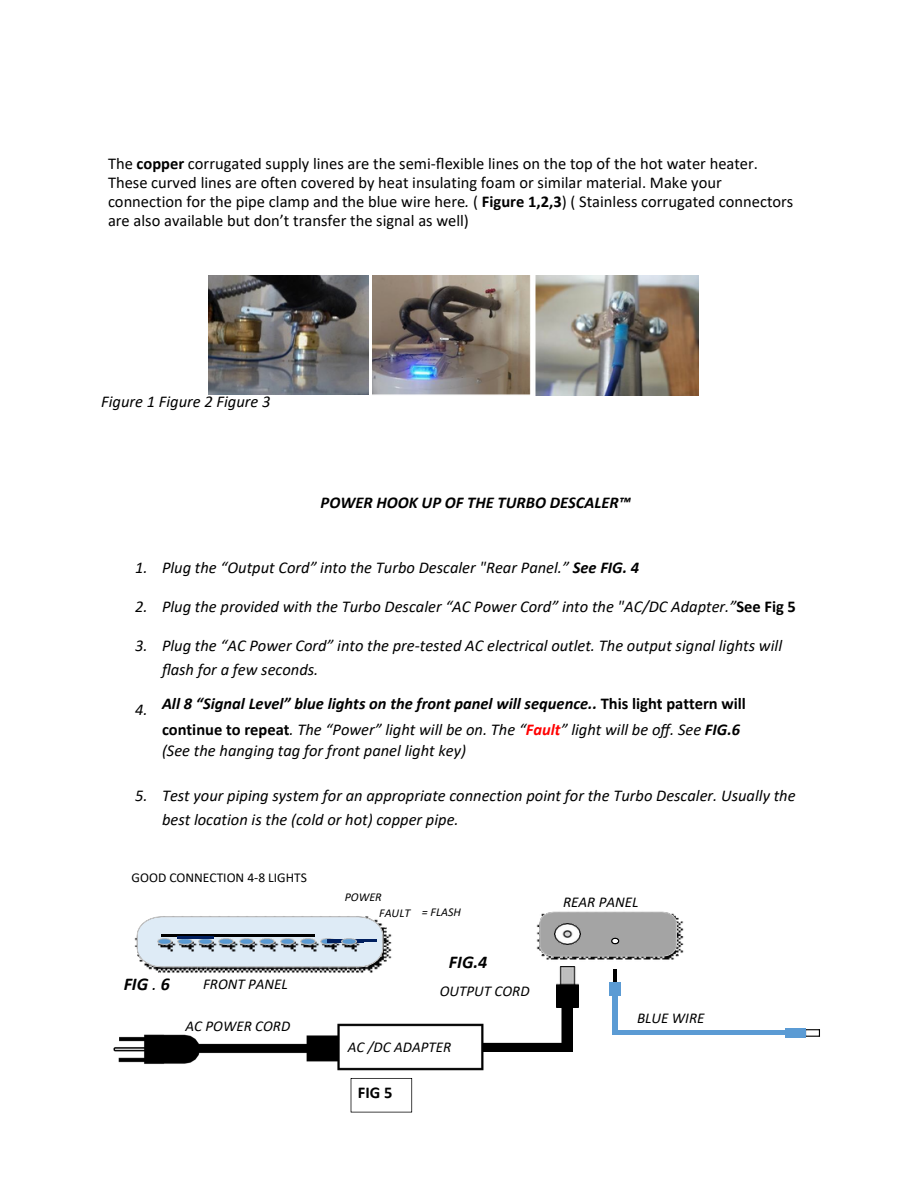
<style>
.page{position:relative;width:918px;height:1188px;background:#fff}
.page>*{position:absolute;margin:0;border:0;box-sizing:border-box;transform-origin:0 0}
.t1{font:italic 700 18px "Calibri";color:#000}
.t2{font:italic 16.5px/23.7px "Calibri";color:#000}
.t3{font:16.5px/19.2px "Calibri";color:#000}
.t4{font:italic 700 16.5px/25.8px "Calibri";color:#000}
.t5{font:700 16.5px "Calibri";color:#000}
.t6{font:italic 15px "Calibri";color:#000}
.t7{font:13.5px "Calibri";color:#000}
.t8{font:italic 12px "Calibri";color:#000}
.s1{font-weight:700}
.s2{font-style:italic}
.s3{font-weight:700;font-style:normal}
.s4{font-style:normal}
.s5{font-weight:400}
.s6{color:#f00}
</style>
<div class="page">
<img style="left:134px;top:927px;width:258px;height:46px">
<svg style="left:137px;top:916px;width:246px;height:51px;background:#d9e5ef"></svg>
<img style="left:323px;top:935px;width:13px;height:18px">
<img style="left:323px;top:938px;width:13px;height:7px">
<img style="left:303px;top:935px;width:20px;height:18px">
<img style="left:303px;top:938px;width:12px;height:7px">
<img style="left:282px;top:937px;width:21px;height:16px">
<img style="left:282px;top:938px;width:13px;height:7px">
<img style="left:262px;top:937px;width:20px;height:16px">
<img style="left:262px;top:938px;width:12px;height:7px">
<img style="left:241px;top:937px;width:21px;height:16px">
<img style="left:241px;top:938px;width:13px;height:7px">
<img style="left:221px;top:937px;width:20px;height:16px">
<img style="left:221px;top:938px;width:12px;height:7px">
<img style="left:200px;top:937px;width:21px;height:16px">
<img style="left:200px;top:939px;width:13px;height:6px">
<img style="left:180px;top:939px;width:20px;height:14px">
<img style="left:180px;top:939px;width:12px;height:6px">
<img style="left:152px;top:935px;width:28px;height:18px">
<img style="left:157px;top:938px;width:15px;height:7px">
<hr style="left:327px;top:940px;width:37px;height:2px;background:#001f5f">
<hr style="left:347px;top:940px;width:29px;height:2px;background:#001f5f">
<hr style="left:161px;top:934px;width:154px;height:3px;background:#000">
<img style="left:336px;top:935px;width:28px;height:18px">
<img style="left:341px;top:938px;width:15px;height:7px">
<hr style="left:177px;top:937px;width:36px;height:2px;background:#001f5f">
<img style="left:536px;top:911px;width:148px;height:49px">
<svg style="left:539px;top:912px;width:138px;height:45px;background:#a6a6a6"></svg>
<hr style="left:615px;top:1031px;width:171px;height:4px;background:#5b9bd4">
<hr style="left:613px;top:969px;width:4px;height:14px;background:#000">
<div style="left:610px;top:983px;width:10px;height:13px;background:#5b9bd4"></div>
<div style="left:613px;top:992px;width:5px;height:43px;background:#5b9bd4"></div>
<img style="left:556px;top:966px;width:23px;height:42px">
<img style="left:113px;top:1023px;width:371px;height:48px">
<svg style="left:439px;top:1004px;width:134px;height:48px"></svg>
<svg style="left:806px;top:1029px;width:14px;height:8px"></svg>
<div style="left:786px;top:1029px;width:20px;height:8px;background:#5b9bd4"></div>
<img style="left:209px;top:275px;width:159px;height:119px">
<img style="left:372px;top:275px;width:326px;height:121px">
<svg style="left:351px;top:1078px;width:61px;height:34px"></svg>
<p class="t3" style="left:108px;top:155px;width:687px">The <span class="s1">copper</span> corrugated supply lines are the semi-flexible lines on the top of the hot water heater.<br>These curved lines are often covered by heat insulating foam or similar material. Make your connection for the pipe clamp and the blue wire here<span class="s2">.</span> ( <span class="s1">Figure 1,2,3</span>) ( Stainless corrugated connectors are also available but don’t transfer the signal as well)</p>
<p class="t2" style="left:101px;top:391px;width:171px">Figure 1 Figure 2 Figure 3</p>
<p class="t4" style="left:321px;top:491px;width:311px">POWER HOOK UP OF THE TURBO DESCALER™</p>
<p class="t2" style="left:135px;top:557px;width:14px">1.</p>
<p class="t2" style="left:135px;top:596px;width:14px">2.</p>
<p class="t2" style="left:135px;top:635px;width:14px">3.</p>
<p class="t2" style="left:135px;top:699px;width:14px">4.</p>
<p class="t2" style="left:135px;top:785px;width:14px">5.</p>
<p class="t2" style="left:162px;top:557px;width:479px">Plug the “Output Cord” into the Turbo Descaler "Rear Panel.” <span class="s1">See FIG. 4</span></p>
<p class="t2" style="left:162px;top:596px;width:635px">Plug the provided with the Turbo Descaler “AC Power Cord” into the "AC/DC Adapter.”<span class="s3">See Fig 5</span></p>
<p class="t2" style="left:162px;top:635px;width:622px">Plug the “AC Power Cord” into the pre-tested AC electrical outlet. The output signal lights will flash for a few seconds.</p>
<h2 class="t4" style="left:162px;top:692px;width:585px">All 8 “Signal Level” blue lights on the front panel will sequence.. <span class="s4">This light pattern will continue to repeat</span><span class="s5">. The “Power” light will be on. The “</span><span class="s6">Fault</span><span class="s5">” light will be off. See</span> FIG.6</h2>
<h2 class="t2" style="left:162px;top:740px;width:306px">(See the hanging tag for front panel light key)</h2>
<h4 class="t2" style="left:162px;top:784px;width:635px;line-height:24.8px">Test your piping system for an appropriate connection point for the Turbo Descaler. Usually the best location is the (cold or hot) copper pipe.</h4>
<p class="t7" style="left:132px;top:872px;width:177px">GOOD CONNECTION 4-8 LIGHTS</p>
<h4 class="t1" style="left:124px;top:977px;width:48px">FIG <span class="s5">.</span> 6</h4>
<h4 class="t6" style="left:203px;top:978px;width:86px">FRONT PANEL</h4>
<p class="t6" style="left:186px;top:1020px;width:106px">AC POWER CORD</p>
<p class="t8" style="left:345px;top:892px;width:39px">POWER</p>
<h1 class="t8" style="left:379px;top:908px;width:33px">FAULT</h1>
<h4 class="t8" style="left:422px;top:907px;width:41px">= FLASH</h4>
<p class="t1" style="left:449px;top:954px;width:40px">FIG.4</p>
<h4 class="t6" style="left:440px;top:985px;width:91px">OUTPUT CORD</h4>
<p class="t6" style="left:348px;top:1041px;width:105px">AC /DC ADAPTER</p>
<p class="t5" style="left:358px;top:1086px;width:36px">FIG 5</p>
<h4 class="t6" style="left:563px;top:896px;width:77px">REAR PANEL</h4>
<h1 class="t6" style="left:637px;top:1012px;width:69px">BLUE WIRE</h1>
</div>
